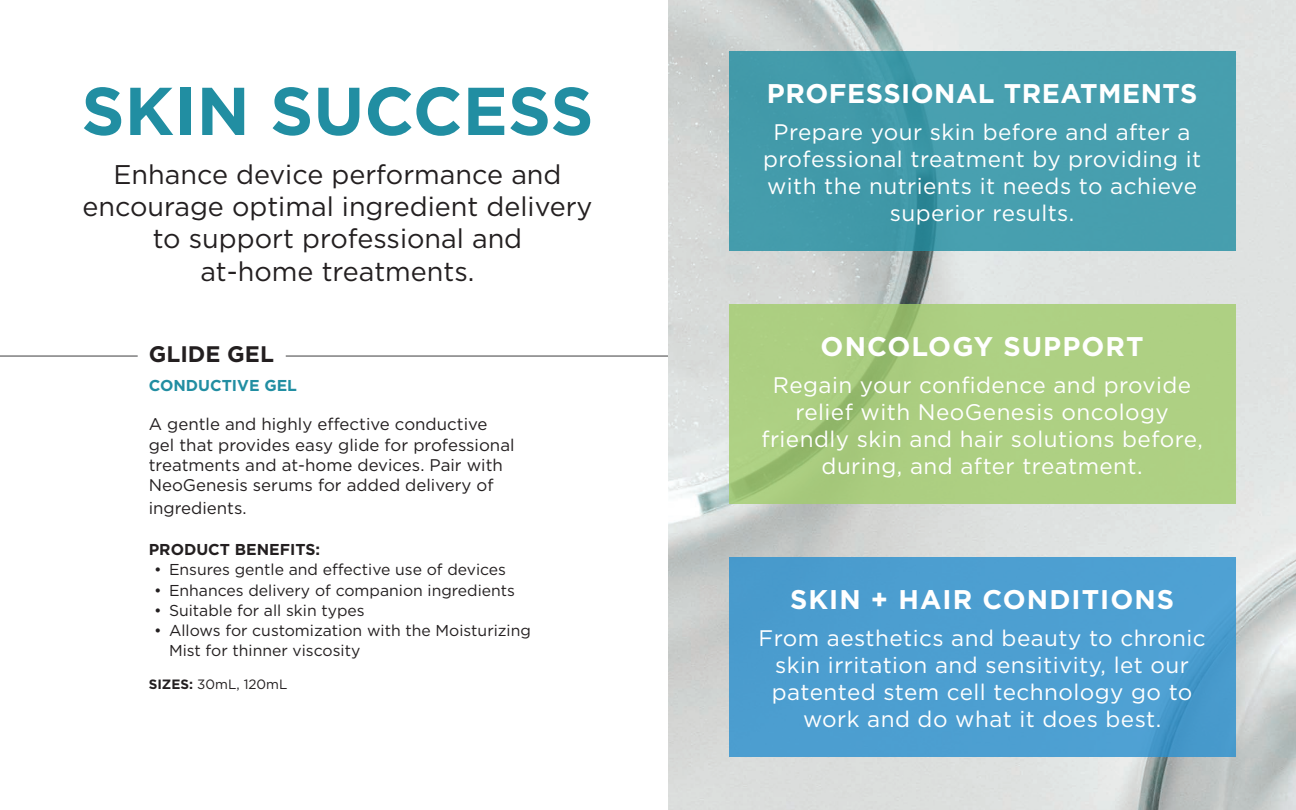
<style>
.page{position:relative;width:1296px;height:810px;background:#fff}
.page>*{position:absolute;margin:0;border:0;box-sizing:border-box;transform-origin:0 0}
.t1{font:700 67.5px "Gotham";color:#218ea2}
.t2{font:27px/32.4px "Gotham";color:#231f20;text-align:center}
.t3{font:700 27px "Gotham";letter-spacing:.03em;color:#fff}
.t4{font:22.5px/27px "Gotham";letter-spacing:.02em;color:#fff;text-align:center}
.t5{font:700 22.5px "Gotham";color:#231f20}
.t6{font:16.88px/20.2px "Gotham";color:#231f20}
.t7{font:15.75px/20.2px "Gotham";color:#231f20}
.t8{font:700 15.75px "Gotham";color:#231f20}
.t9{font:700 15.75px "Gotham";color:#218ea2}
.t10{font:13.5px "Gotham";color:#231f20}
.s1{font-weight:700}
</style>
<div class="page">
<hr style="left:286px;top:356px;width:479px;height:1px;background:#3e3e3f">
<img style="left:668px;top:0;width:628px;height:810px">
<hr style="left:0;top:356px;width:138px;height:1px;background:#3e3e3f">
<div style="left:729px;top:52px;width:506px;height:199px;background:#479eae"></div>
<div style="left:729px;top:305px;width:506px;height:199px;background:#aed083"></div>
<div style="left:729px;top:557px;width:506px;height:200px;background:#4c9fd1"></div>
<h1 class="t1" style="left:81px;top:66px;width:514px">SKIN SUCCESS</h1>
<p class="t2" style="left:82px;top:157px;width:512px">Enhance device performance and encourage optimal ingredient delivery to support professional and<br>at-home treatments.</p>
<p class="t5" style="left:149px;top:339px;width:127px">GLIDE GEL</p>
<p class="t9" style="left:149px;top:375px;width:150px">CONDUCTIVE GEL</p>
<p class="t6" style="left:149px;top:414px;width:367px">A gentle and highly effective conductive gel that provides easy glide for professional treatments and at-home devices. Pair with NeoGenesis serums for added delivery of</p>
<p class="t6" style="left:149px;top:497px;width:99px">ingredients.</p>
<p class="t8" style="left:149px;top:539px;width:173px">PRODUCT BENEFITS:</p>
<p class="t7" style="left:154px;top:559px;width:354px">• Ensures gentle and effective use of devices</p>
<p class="t7" style="left:154px;top:580px;width:363px">• Enhances delivery of companion ingredients</p>
<p class="t7" style="left:154px;top:600px;width:212px">• Suitable for all skin types</p>
<p class="t7" style="left:169px;top:620px;width:363px;text-indent:-15px">• Allows for customization with the Moisturizing<br>Mist for thinner viscosity</p>
<p class="t10" style="left:149px;top:675px;width:140px"><span class="s1">SIZES:</span> 30mL, 120mL</p>
<p class="t3" style="left:767px;top:76px;width:432px">PROFESSIONAL TREATMENTS</p>
<p class="t4" style="left:763px;top:118px;width:440px">Prepare your skin before and after a professional treatment by providing it with the nutrients it needs to achieve superior results.</p>
<p class="t3" style="left:821px;top:328px;width:324px">ONCOLOGY SUPPORT</p>
<p class="t4" style="left:761px;top:371px;width:443px">Regain your confidence and provide relief with NeoGenesis oncology friendly skin and hair solutions before, during, and after treatment.</p>
<p class="t3" style="left:790px;top:581px;width:386px">SKIN + HAIR CONDITIONS</p>
<p class="t4" style="left:759px;top:624px;width:449px">From aesthetics and beauty to chronic skin irritation and sensitivity, let our patented stem cell technology go to work and do what it does best.</p>
</div>
